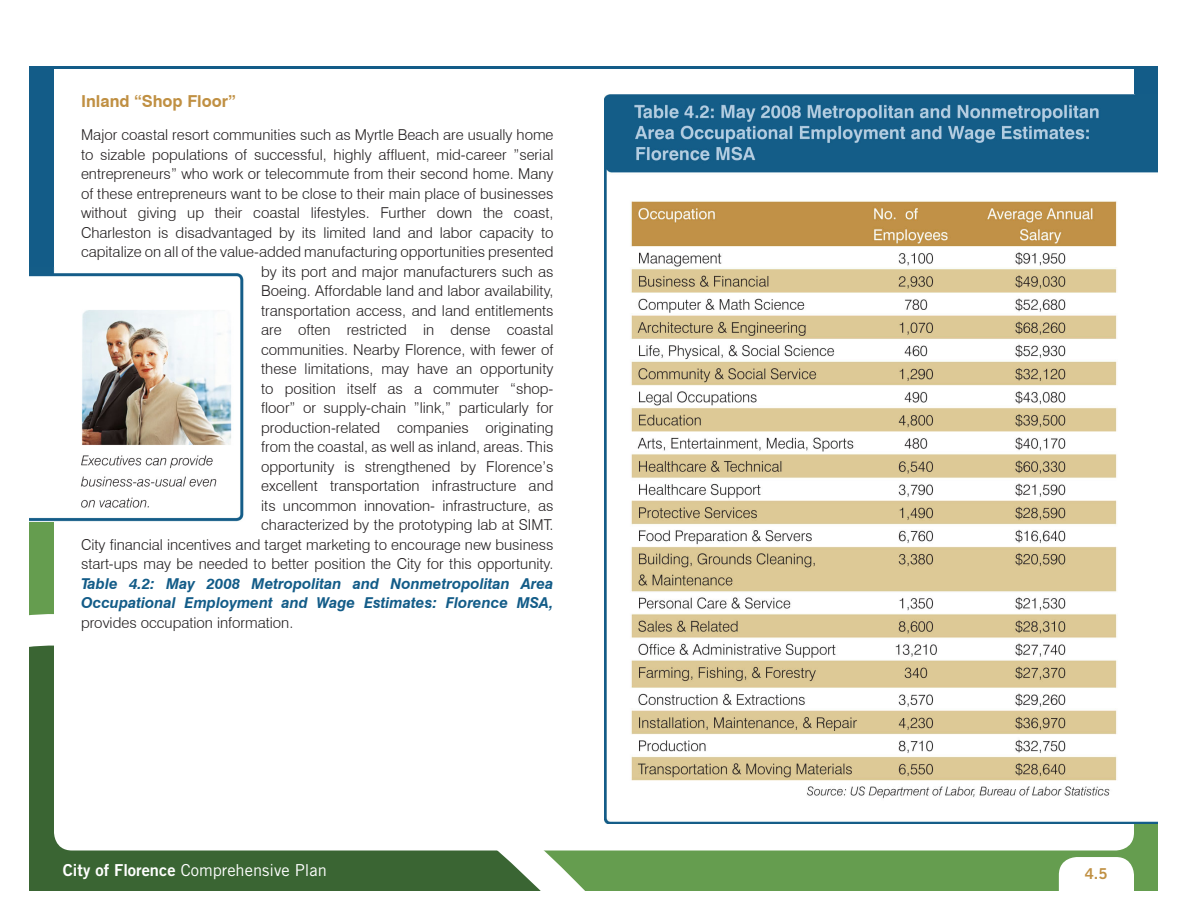
<style>
.page{position:relative;width:1188px;height:918px;background:#fff}
.page>*{position:absolute;margin:0;border:0;box-sizing:border-box;transform-origin:0 0}
.t1{font:16.5px "Trade Gothic LT Std";color:#fff}
._2_Orange_Header{font:700 16.5px "Swiss 721 BT";color:#c09043}
.Main_Body_Text{font:300 15px "Swiss 721 BT";color:#231f20}
.Main_Body_Text-2{font:italic 700 15px "Swiss 721 BT";color:#135c88}
.t2{font:15px "Swiss 721 BT";color:#fff}
.t3{font:15px "Trade Gothic LT Std Bd 2";color:#c09043}
.s1{font-weight:700}
.s2{font-family:"Trade Gothic LT Std Bd 2"}
</style>
<div class="page">
<svg style="left:29px;top:582px;width:888px;height:309px;background:#629055"></svg>
<svg style="left:1134px;top:69px;width:24px;height:26px"></svg>
<div style="left:29px;top:69px;width:25px;height:199px;background:#135c88"></div>
<hr style="left:27px;top:66px;width:1134px;height:3px;background:#135c88">
<div style="left:54px;top:74px;width:1080px;height:776px;background:#fff;border-radius:18px"></div>
<div style="left:45px;top:855px;width:392px;height:33px;background:#3a6533"></div>
<img style="left:604px;top:95px;width:554px;height:729px">
<img style="left:29px;top:268px;width:215px;height:253px">
<p class="_2_Orange_Header" style="left:81px;top:91px;width:156px">Inland “Shop Floor”</p>
<p class="Main_Body_Text" style="left:81px;top:126px;width:474px">Major coastal resort communities such as Myrtle Beach are usually home</p>
<p class="Main_Body_Text" style="left:81px;top:145px;width:474px">to sizable populations of successful, highly affluent, mid-career ”serial</p>
<p class="Main_Body_Text" style="left:81px;top:165px;width:474px">entrepreneurs” who work or telecommute from their second home. Many</p>
<p class="Main_Body_Text" style="left:81px;top:184px;width:474px">of these entrepreneurs want to be close to their main place of businesses</p>
<p class="Main_Body_Text" style="left:81px;top:204px;width:474px">without giving up their coastal lifestyles. Further down the coast,</p>
<p class="Main_Body_Text" style="left:81px;top:223px;width:474px">Charleston is disadvantaged by its limited land and labor capacity to</p>
<p class="Main_Body_Text" style="left:81px;top:243px;width:474px">capitalize on all of the value-added manufacturing opportunities presented</p>
<p class="Main_Body_Text" style="left:261px;top:262px;width:294px">by its port and major manufacturers such as</p>
<p class="Main_Body_Text" style="left:261px;top:282px;width:294px">Boeing. Affordable land and labor availability,</p>
<p class="Main_Body_Text" style="left:261px;top:301px;width:294px">transportation access, and land entitlements</p>
<p class="Main_Body_Text" style="left:261px;top:321px;width:294px">are often restricted in dense coastal</p>
<p class="Main_Body_Text" style="left:261px;top:340px;width:294px">communities. Nearby Florence, with fewer of</p>
<p class="Main_Body_Text" style="left:261px;top:360px;width:294px">these limitations, may have an opportunity</p>
<p class="Main_Body_Text" style="left:261px;top:379px;width:294px">to position itself as a commuter “shop-</p>
<p class="Main_Body_Text" style="left:261px;top:399px;width:294px">floor” or supply-chain ”link,” particularly for</p>
<p class="Main_Body_Text" style="left:261px;top:418px;width:294px">production-related companies originating</p>
<p class="Main_Body_Text" style="left:261px;top:438px;width:294px">from the coastal, as well as inland, areas. This</p>
<p class="Main_Body_Text" style="left:261px;top:457px;width:294px">opportunity is strengthened by Florence’s</p>
<p class="Main_Body_Text" style="left:261px;top:477px;width:294px">excellent transportation infrastructure and</p>
<p class="Main_Body_Text" style="left:261px;top:496px;width:294px">its uncommon innovation- infrastructure, as</p>
<p class="Main_Body_Text" style="left:261px;top:516px;width:294px">characterized by the prototyping lab at SIMT.</p>
<p class="Main_Body_Text" style="left:81px;top:535px;width:474px">City financial incentives and target marketing to encourage new business</p>
<p class="Main_Body_Text" style="left:81px;top:555px;width:474px">start-ups may be needed to better position the City for this opportunity.</p>
<p class="Main_Body_Text-2" style="left:81px;top:574px;width:474px">Table 4.2: May 2008 Metropolitan and Nonmetropolitan Area</p>
<p class="Main_Body_Text-2" style="left:81px;top:594px;width:474px">Occupational Employment and Wage Estimates: Florence MSA,</p>
<p class="Main_Body_Text" style="left:81px;top:613px;width:214px">provides occupation information.</p>
<p class="t2" style="left:54px;top:860px;width:258px"><span class="s1">City of Florence</span> Comprehensive Plan</p>
<p class="t1" style="left:63px;top:860px;width:265px"><span class="s2">City of Florence</span> Comprehensive Plan</p>
<p class="t3" style="left:1085px;top:865px;width:24px">4.5</p>
</div>
